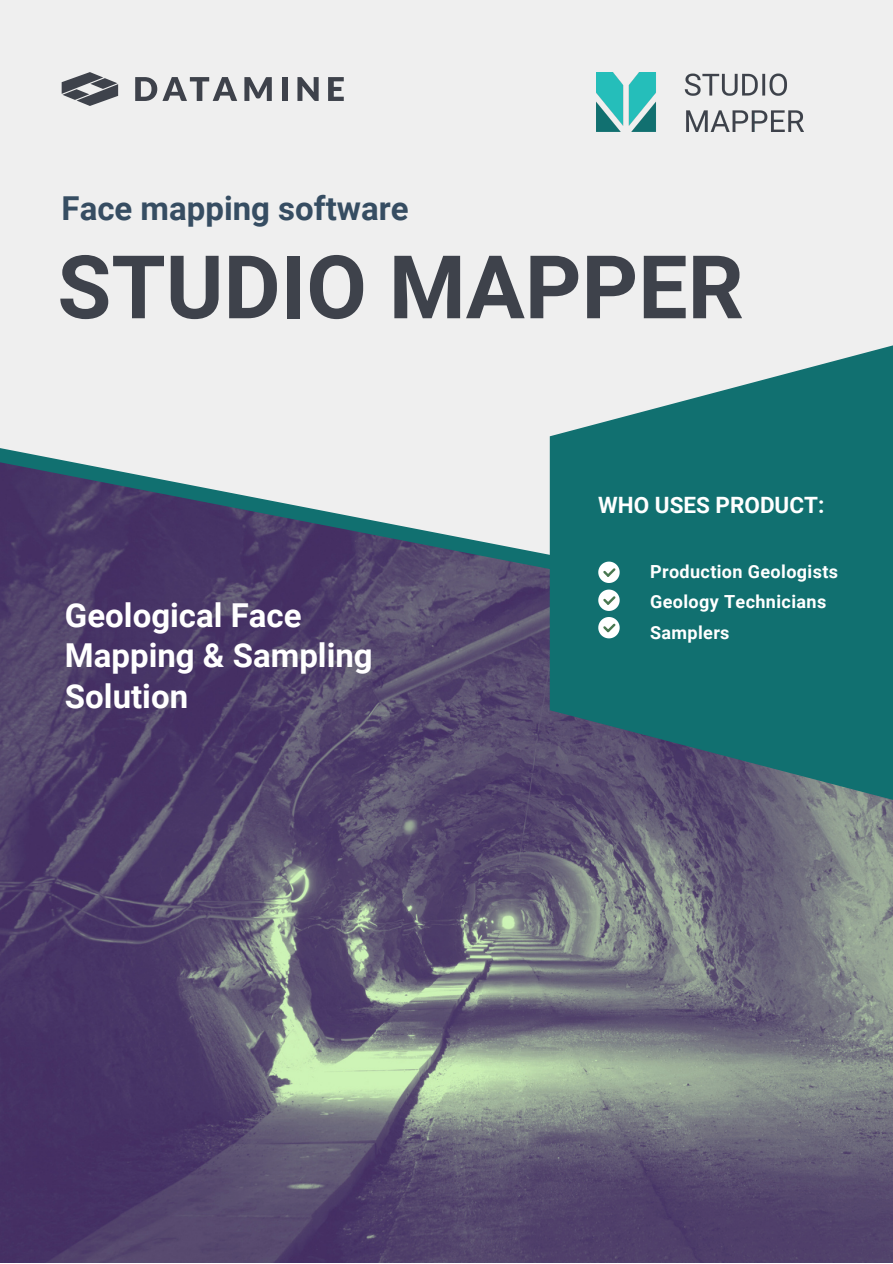
<style>
.page{position:relative;width:893px;height:1264px;background:#fff}
.page>*{position:absolute;margin:0;border:0;box-sizing:border-box;transform-origin:0 0}
.t1{font:700 87.75px "Roboto";color:#3e424b}
.t2{font:700 33px/40.5px "Roboto";color:#fff}
.t3{font:700 33px "Roboto";color:#364d62}
.t4{font:700 22.5px "Roboto";color:#fff}
.t5{font:700 18px "Roboto";letter-spacing:.02em;color:#fff}
</style>
<div class="page">
<div style="left:0;top:0;width:892px;height:1262px;background:#efefef"></div>
<img style="left:0;top:587px;width:892px;height:675px">
<svg style="left:0;top:448px;width:549px;height:139px"></svg>
<svg style="left:549px;top:345px;width:343px;height:479px;background:#32787d"></svg>
<svg style="left:135px;top:77px;width:102px;height:24px"></svg>
<svg style="left:244px;top:77px;width:28px;height:24px"></svg>
<div style="left:282px;top:77px;width:5px;height:24px;background:#3e424b"></div>
<svg style="left:297px;top:77px;width:21px;height:24px"></svg>
<svg style="left:328px;top:77px;width:16px;height:24px"></svg>
<svg style="left:62px;top:72px;width:56px;height:34px"></svg>
<svg style="left:598px;top:561px;width:21px;height:22px"></svg>
<svg style="left:598px;top:589px;width:21px;height:22px"></svg>
<svg style="left:598px;top:617px;width:21px;height:21px"></svg>
<img style="left:596px;top:72px;width:207px;height:60px">
<p class="t3" style="left:62px;top:189px;width:348px">Face mapping software</p>
<p class="t1" style="left:57px;top:237px;width:687px">STUDIO MAPPER</p>
<p class="t2" style="left:65px;top:595px;width:309px">Geological Face<br>Mapping &amp; Sampling<br>Solution</p>
<p class="t4" style="left:598px;top:491px;width:227px">WHO USES PRODUCT:</p>
<p class="t5" style="left:650px;top:561px;width:189px">Production Geologists</p>
<p class="t5" style="left:650px;top:591px;width:178px">Geology Technicians</p>
<p class="t5" style="left:650px;top:622px;width:81px">Samplers</p>
</div>
